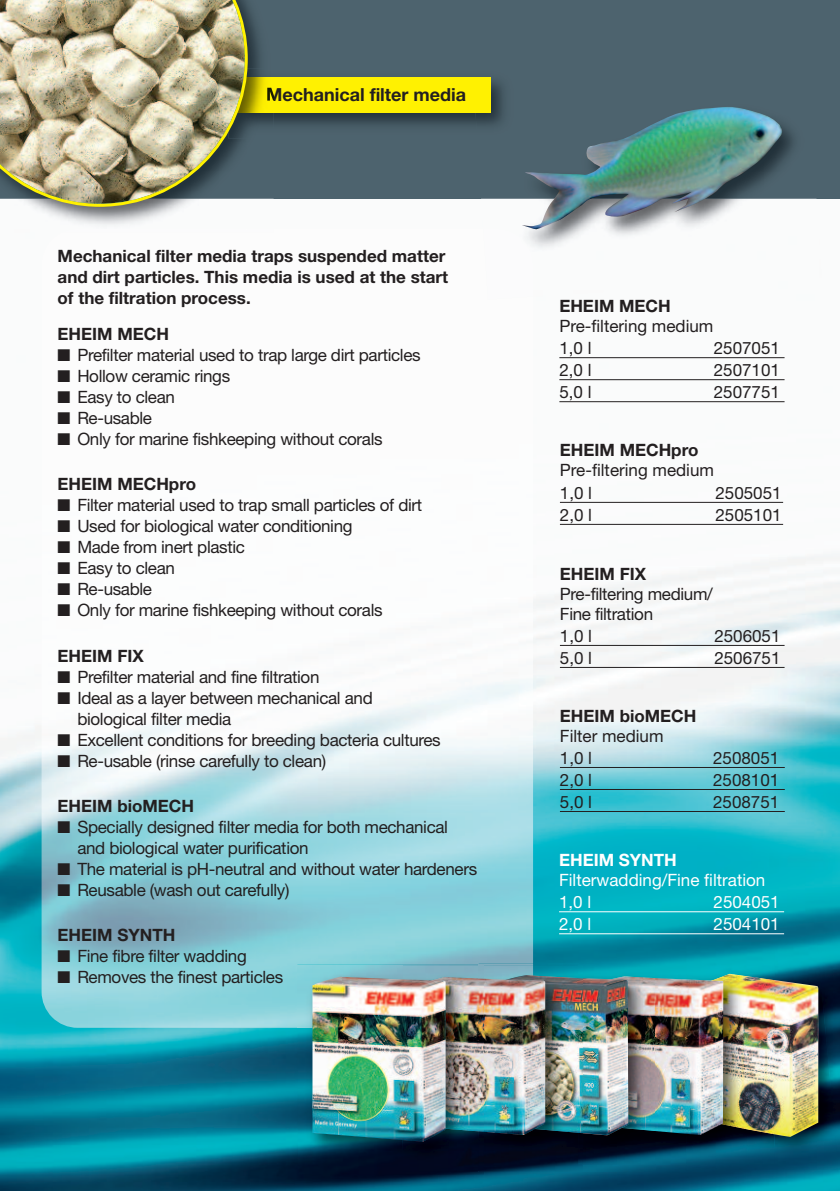
<style>
.page{position:relative;width:840px;height:1191px;background:#fff}
.page>*{position:absolute;margin:0;border:0;box-sizing:border-box;transform-origin:0 0}
.t1{font:700 18px "Helvetica Neue LT";color:#231f20}
.t2{font:17px/21px "Helvetica Neue LT";letter-spacing:-.02em;color:#231f20}
.t3{font:700 17px/21px "Helvetica Neue LT";color:#231f20}
.t4{font:17px/22px "Helvetica Neue LT";color:#231f20}
.t5{font:17px/22px "Helvetica Neue LT";color:#fff}
.t6{font:700 17px "Helvetica Neue LT";color:#fff}
</style>
<div class="page">
<img style="left:0;top:198px;width:839px;height:993px">
<div style="left:0;top:0;width:839px;height:198px;background:#4d636e"></div>
<img style="left:42px;top:229px;width:490px;height:798px">
<hr style="left:559px;top:502px;width:223px;height:1px;background:#231f20">
<hr style="left:559px;top:524px;width:223px;height:1px;background:#231f20">
<hr style="left:559px;top:645px;width:225px;height:1px;background:#231f20">
<hr style="left:559px;top:667px;width:225px;height:1px;background:#231f20">
<hr style="left:559px;top:767px;width:225px;height:1px;background:#231f20">
<hr style="left:559px;top:789px;width:225px;height:1px;background:#231f20">
<hr style="left:559px;top:811px;width:225px;height:1px;background:#231f20">
<hr style="left:558px;top:911px;width:225px;height:1px;background:#fff">
<hr style="left:558px;top:933px;width:225px;height:1px;background:#fff">
<hr style="left:559px;top:357px;width:225px;height:1px;background:#231f20">
<hr style="left:559px;top:379px;width:225px;height:1px;background:#231f20">
<hr style="left:559px;top:401px;width:225px;height:1px;background:#231f20">
<svg style="left:838px;top:1169px;width:1px;height:17px"></svg>
<img style="left:816px;top:935px;width:23px;height:234px">
<img style="left:685px;top:945px;width:153px;height:224px">
<img style="left:774px;top:973px;width:43px;height:163px">
<img style="left:578px;top:950px;width:196px;height:214px">
<img style="left:699px;top:973px;width:75px;height:161px">
<img style="left:654px;top:976px;width:69px;height:159px">
<img style="left:582px;top:1164px;width:72px;height:7px">
<img style="left:297px;top:963px;width:281px;height:2px">
<img style="left:578px;top:963px;width:76px;height:201px">
<img style="left:628px;top:976px;width:26px;height:155px">
<img style="left:582px;top:975px;width:46px;height:160px">
<img style="left:483px;top:1171px;width:99px;height:1px">
<img style="left:532px;top:965px;width:46px;height:10px">
<img style="left:483px;top:1133px;width:99px;height:38px">
<img style="left:297px;top:965px;width:235px;height:62px">
<svg style="left:578px;top:965px;width:4px;height:10px"></svg>
<img style="left:578px;top:1133px;width:4px;height:31px">
<img style="left:500px;top:975px;width:82px;height:158px">
<img style="left:483px;top:977px;width:62px;height:158px">
<img style="left:297px;top:1027px;width:186px;height:147px">
<img style="left:478px;top:1131px;width:5px;height:40px">
<svg style="left:478px;top:964px;width:5px;height:13px"></svg>
<img style="left:445px;top:977px;width:38px;height:154px">
<img style="left:312px;top:976px;width:133px;height:165px">
<img style="left:481px;top:198px;width:340px;height:99px">
<img style="left:483px;top:229px;width:49px;height:71px">
<img style="left:521px;top:107px;width:261px;height:122px">
<img style="left:472px;top:76px;width:36px;height:54px">
<div style="left:237px;top:77px;width:253px;height:36px;background:#fff101"></div>
<img style="left:0;top:4px;width:273px;height:228px">
<img style="left:62px;top:229px;width:211px;height:3px">
<img style="left:247px;top:68px;width:26px;height:70px">
<img style="left:247px;top:77px;width:26px;height:36px">
<svg style="left:267px;top:88px;width:6px;height:13px"></svg>
<img style="left:0;top:0;width:247px;height:207px">
<p class="t1" style="left:266px;top:88px;width:202px">Mechanical filter media</p>
<p class="t3" style="left:58px;top:247px;width:392px">Mechanical filter media traps suspended matter and dirt particles. This media is used at the start of the filtration process.</p>
<p class="t3" style="left:58px;top:325px;width:113px">EHEIM MECH</p>
<p class="t2" style="left:58px;top:346px;width:364px">■ Prefilter material used to trap large dirt particles</p>
<p class="t2" style="left:58px;top:367px;width:174px">■ Hollow ceramic rings</p>
<p class="t2" style="left:58px;top:388px;width:119px">■ Easy to clean</p>
<p class="t2" style="left:58px;top:409px;width:96px">■ Re-usable</p>
<p class="t2" style="left:58px;top:430px;width:326px">■ Only for marine fishkeeping without corals</p>
<p class="t3" style="left:58px;top:475px;width:140px">EHEIM MECHpro</p>
<p class="t2" style="left:58px;top:496px;width:366px">■ Filter material used to trap small particles of dirt</p>
<p class="t2" style="left:58px;top:517px;width:296px">■ Used for biological water conditioning</p>
<p class="t2" style="left:58px;top:538px;width:189px">■ Made from inert plastic</p>
<p class="t2" style="left:58px;top:559px;width:119px">■ Easy to clean</p>
<p class="t2" style="left:58px;top:580px;width:96px">■ Re-usable</p>
<p class="t2" style="left:58px;top:601px;width:326px">■ Only for marine fishkeeping without corals</p>
<p class="t3" style="left:58px;top:647px;width:88px">EHEIM FIX</p>
<p class="t2" style="left:58px;top:668px;width:263px">■ Prefilter material and fine filtration</p>
<p class="t2" style="left:77px;top:689px;width:297px;text-indent:-20px">■ Ideal as a layer between mechanical and biological filter media</p>
<p class="t2" style="left:58px;top:731px;width:384px">■ Excellent conditions for breeding bacteria cultures</p>
<p class="t2" style="left:58px;top:752px;width:270px">■ Re-usable (rinse carefully to clean)</p>
<p class="t3" style="left:58px;top:797px;width:138px">EHEIM bioMECH</p>
<p class="t2" style="left:77px;top:818px;width:372px;text-indent:-20px">■ Specially designed filter media for both mechanical and biological water purification</p>
<p class="t2" style="left:58px;top:860px;width:421px">■ The material is pH-neutral and without water hardeners</p>
<p class="t2" style="left:58px;top:881px;width:233px">■ Reusable (wash out carefully)</p>
<p class="t3" style="left:58px;top:926px;width:119px">EHEIM SYNTH</p>
<p class="t2" style="left:58px;top:947px;width:190px">■ Fine fibre filter wadding</p>
<p class="t2" style="left:58px;top:968px;width:227px">■ Removes the finest particles</p>
<p class="t3" style="left:559px;top:297px;width:113px">EHEIM MECH</p>
<p class="t4" style="left:559px;top:316px;width:155px">Pre-filtering medium<br>1,0 l</p>
<p class="t4" style="left:713px;top:338px;width:68px">2507051</p>
<p class="t2" style="left:559px;top:361px;width:34px">2,0 l</p>
<p class="t4" style="left:713px;top:360px;width:68px">2507101</p>
<p class="t2" style="left:559px;top:383px;width:34px">5,0 l</p>
<p class="t4" style="left:713px;top:382px;width:68px">2507751</p>
<p class="t3" style="left:559px;top:441px;width:140px">EHEIM MECHpro</p>
<p class="t4" style="left:559px;top:461px;width:155px">Pre-filtering medium<br>1,0 l</p>
<p class="t4" style="left:715px;top:483px;width:68px">2505051</p>
<p class="t2" style="left:559px;top:505px;width:34px">2,0 l</p>
<p class="t4" style="left:715px;top:505px;width:68px">2505101</p>
<p class="t3" style="left:559px;top:564px;width:88px">EHEIM FIX</p>
<p class="t2" style="left:559px;top:585px;width:154px;line-height:20px">Pre-filtering medium/<br>Fine filtration</p>
<p class="t2" style="left:559px;top:626px;width:34px">1,0 l</p>
<p class="t4" style="left:714px;top:626px;width:68px">2506051</p>
<p class="t2" style="left:559px;top:648px;width:34px">5,0 l</p>
<p class="t4" style="left:714px;top:648px;width:68px">2506751</p>
<p class="t3" style="left:559px;top:706px;width:138px">EHEIM bioMECH</p>
<p class="t4" style="left:559px;top:726px;width:105px">Filter medium<br>1,0 l</p>
<p class="t4" style="left:712px;top:748px;width:68px">2508051</p>
<p class="t2" style="left:559px;top:770px;width:34px">2,0 l</p>
<p class="t4" style="left:712px;top:770px;width:68px">2508101</p>
<p class="t2" style="left:559px;top:792px;width:34px">5,0 l</p>
<p class="t4" style="left:712px;top:792px;width:68px">2508751</p>
<p class="t6" style="left:558px;top:853px;width:119px">EHEIM SYNTH</p>
<p class="t5" style="left:558px;top:870px;width:208px">Filterwadding/Fine filtration<br>1,0 l</p>
<p class="t5" style="left:713px;top:892px;width:68px">2504051</p>
<p class="t5" style="left:558px;top:914px;width:34px">2,0 l</p>
<p class="t5" style="left:713px;top:914px;width:68px">2504101</p>
</div>
